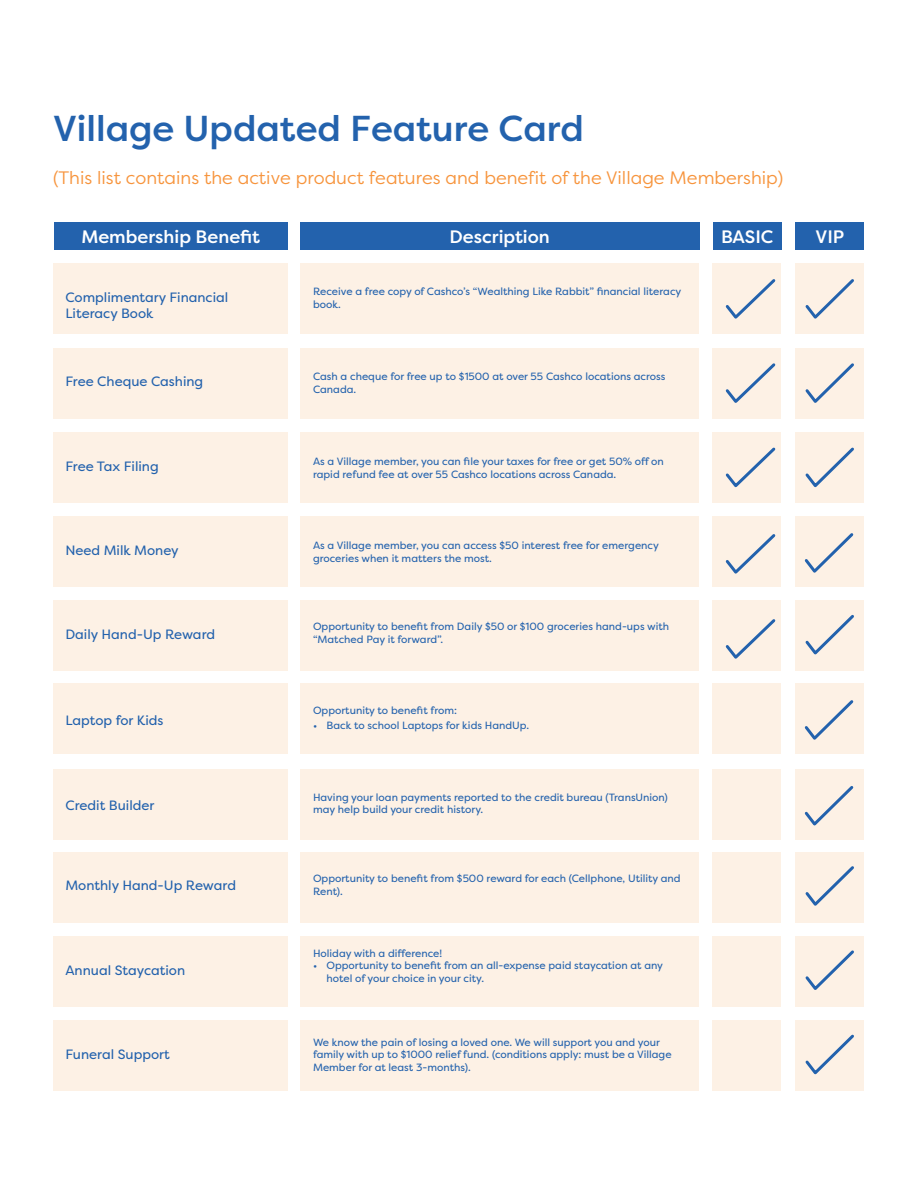
<style>
.page{position:relative;width:918px;height:1188px;background:#fff}
.page>*{position:absolute;margin:0;border:0;box-sizing:border-box;transform-origin:0 0}
.t1{font:500 36px "Filson Pro";color:#2362ad}
.t2{font:18px "Filson Pro";color:#f7943c}
.t3{font:500 18px "Filson Pro";color:#fff}
.t4{font:13.5px "Filson Pro";color:#2362ad}
.t5{font:10.5px/12.6px "Filson Pro";color:#2362ad}
</style>
<div class="page">
<div style="left:54px;top:222px;width:234px;height:28px;background:#2362ad"></div>
<div style="left:713px;top:222px;width:69px;height:28px;background:#2362ad"></div>
<div style="left:795px;top:222px;width:69px;height:28px;background:#2362ad"></div>
<div style="left:300px;top:222px;width:399px;height:28px;background:#2362ad"></div>
<div style="left:53px;top:852px;width:235px;height:70px;background:#fdf1e5"></div>
<div style="left:53px;top:601px;width:235px;height:70px;background:#fdf1e5"></div>
<div style="left:712px;top:852px;width:69px;height:70px;background:#fdf1e5"></div>
<div style="left:712px;top:601px;width:69px;height:70px;background:#fdf1e5"></div>
<div style="left:795px;top:852px;width:69px;height:70px;background:#fdf1e5"></div>
<div style="left:795px;top:601px;width:69px;height:70px;background:#fdf1e5"></div>
<div style="left:300px;top:852px;width:399px;height:70px;background:#fdf1e5"></div>
<div style="left:300px;top:601px;width:399px;height:70px;background:#fdf1e5"></div>
<div style="left:53px;top:264px;width:235px;height:70px;background:#fdf1e5"></div>
<div style="left:712px;top:264px;width:69px;height:70px;background:#fdf1e5"></div>
<div style="left:795px;top:264px;width:69px;height:70px;background:#fdf1e5"></div>
<div style="left:300px;top:264px;width:399px;height:70px;background:#fdf1e5"></div>
<div style="left:53px;top:936px;width:235px;height:71px;background:#fdf1e5"></div>
<div style="left:712px;top:936px;width:69px;height:71px;background:#fdf1e5"></div>
<div style="left:795px;top:936px;width:69px;height:71px;background:#fdf1e5"></div>
<div style="left:300px;top:936px;width:399px;height:71px;background:#fdf1e5"></div>
<div style="left:53px;top:348px;width:235px;height:70px;background:#fdf1e5"></div>
<div style="left:712px;top:348px;width:69px;height:70px;background:#fdf1e5"></div>
<div style="left:795px;top:348px;width:69px;height:70px;background:#fdf1e5"></div>
<div style="left:300px;top:348px;width:399px;height:70px;background:#fdf1e5"></div>
<div style="left:53px;top:1020px;width:235px;height:71px;background:#fdf1e5"></div>
<div style="left:712px;top:1020px;width:69px;height:71px;background:#fdf1e5"></div>
<div style="left:795px;top:1020px;width:69px;height:71px;background:#fdf1e5"></div>
<div style="left:300px;top:1020px;width:399px;height:71px;background:#fdf1e5"></div>
<div style="left:53px;top:432px;width:235px;height:71px;background:#fdf1e5"></div>
<div style="left:712px;top:432px;width:69px;height:71px;background:#fdf1e5"></div>
<div style="left:795px;top:432px;width:69px;height:71px;background:#fdf1e5"></div>
<div style="left:300px;top:432px;width:399px;height:71px;background:#fdf1e5"></div>
<div style="left:53px;top:769px;width:235px;height:71px;background:#fdf1e5"></div>
<div style="left:53px;top:683px;width:235px;height:71px;background:#fdf1e5"></div>
<div style="left:53px;top:516px;width:235px;height:71px;background:#fdf1e5"></div>
<div style="left:712px;top:769px;width:69px;height:71px;background:#fdf1e5"></div>
<div style="left:712px;top:683px;width:69px;height:71px;background:#fdf1e5"></div>
<div style="left:712px;top:516px;width:69px;height:71px;background:#fdf1e5"></div>
<div style="left:795px;top:769px;width:69px;height:71px;background:#fdf1e5"></div>
<div style="left:795px;top:683px;width:69px;height:71px;background:#fdf1e5"></div>
<div style="left:795px;top:516px;width:69px;height:71px;background:#fdf1e5"></div>
<div style="left:300px;top:769px;width:399px;height:71px;background:#fdf1e5"></div>
<div style="left:300px;top:683px;width:399px;height:71px;background:#fdf1e5"></div>
<div style="left:300px;top:516px;width:399px;height:71px;background:#fdf1e5"></div>
<svg style="left:804px;top:786px;width:50px;height:40px"></svg>
<svg style="left:804px;top:700px;width:50px;height:40px"></svg>
<svg style="left:804px;top:533px;width:50px;height:40px"></svg>
<svg style="left:725px;top:279px;width:51px;height:40px"></svg>
<svg style="left:805px;top:279px;width:49px;height:40px"></svg>
<svg style="left:805px;top:866px;width:49px;height:40px"></svg>
<svg style="left:805px;top:614px;width:49px;height:41px"></svg>
<svg style="left:725px;top:363px;width:51px;height:40px"></svg>
<svg style="left:805px;top:363px;width:49px;height:40px"></svg>
<svg style="left:805px;top:950px;width:49px;height:40px"></svg>
<svg style="left:725px;top:447px;width:51px;height:41px"></svg>
<svg style="left:725px;top:534px;width:51px;height:40px"></svg>
<svg style="left:725px;top:619px;width:51px;height:40px"></svg>
<svg style="left:805px;top:447px;width:49px;height:41px"></svg>
<svg style="left:805px;top:1034px;width:49px;height:41px"></svg>
<p class="t1" style="left:53px;top:103px;width:533px">Village Updated Feature Card</p>
<p class="t2" style="left:53px;top:166px;width:732px">(This list contains the active product features and benefit of the Village Membership)</p>
<p class="t3" style="left:82px;top:224px;width:180px">Membership Benefit</p>
<p class="t3" style="left:450px;top:224px;width:102px">Description</p>
<p class="t3" style="left:721px;top:224px;width:54px">BASIC</p>
<p class="t3" style="left:816px;top:224px;width:30px">VIP</p>
<p class="t4" style="left:65px;top:288px;width:164px">Complimentary Financial</p>
<p class="t4" style="left:65px;top:304px;width:90px">Literacy Book</p>
<p class="t5" style="left:313px;top:285px;width:370px">Receive a free copy of Cashco’s “Wealthing Like Rabbit” financial literacy book.</p>
<p class="t4" style="left:65px;top:373px;width:139px">Free Cheque Cashing</p>
<p class="t5" style="left:313px;top:370px;width:354px">Cash a cheque for free up to $1500 at over 55 Cashco locations across<br>Canada.</p>
<p class="t4" style="left:65px;top:457px;width:95px">Free Tax Filing</p>
<p class="t5" style="left:313px;top:455px;width:352px">As a Village member, you can file your taxes for free or get 50% off on rapid refund fee at over 55 Cashco locations across Canada.</p>
<p class="t4" style="left:65px;top:541px;width:115px">Need Milk Money</p>
<p class="t4" style="left:65px;top:625px;width:151px">Daily Hand-Up Reward</p>
<p class="t4" style="left:65px;top:711px;width:100px">Laptop for Kids</p>
<p class="t4" style="left:65px;top:796px;width:91px">Credit Builder</p>
<p class="t4" style="left:65px;top:877px;width:172px">Monthly Hand-Up Reward</p>
<p class="t4" style="left:65px;top:961px;width:121px">Annual Staycation</p>
<p class="t5" style="left:313px;top:539px;width:347px">As a Village member, you can access $50 interest free for emergency groceries when it matters the most.</p>
<p class="t5" style="left:313px;top:620px;width:358px">Opportunity to benefit from Daily $50 or $100 groceries hand-ups with “Matched Pay it forward”.</p>
<p class="t5" style="left:313px;top:704px;width:146px">Opportunity to benefit from:</p>
<p class="t5" style="left:313px;top:719px;width:218px">• Back to school Laptops for kids HandUp.</p>
<p class="t5" style="left:313px;top:791px;width:356px">Having your loan payments reported to the credit bureau (TransUnion) may help build your credit history.</p>
<p class="t5" style="left:313px;top:872px;width:369px">Opportunity to benefit from $500 reward for each (Cellphone, Utility and<br>Rent).</p>
<p class="t5" style="left:313px;top:947px;width:131px">Holiday with a difference!</p>
<p class="t5" style="left:327px;top:959px;width:338px;text-indent:-14px">• Opportunity to benefit from an all-expense paid staycation at any hotel of your choice in your city.</p>
<p class="t4" style="left:65px;top:1045px;width:106px">Funeral Support</p>
<p class="t5" style="left:313px;top:1036px;width:360px">We know the pain of losing a loved one. We will support you and your family with up to $1000 relief fund. (conditions apply: must be a Village<br>Member for at least 3-months).</p>
</div>
